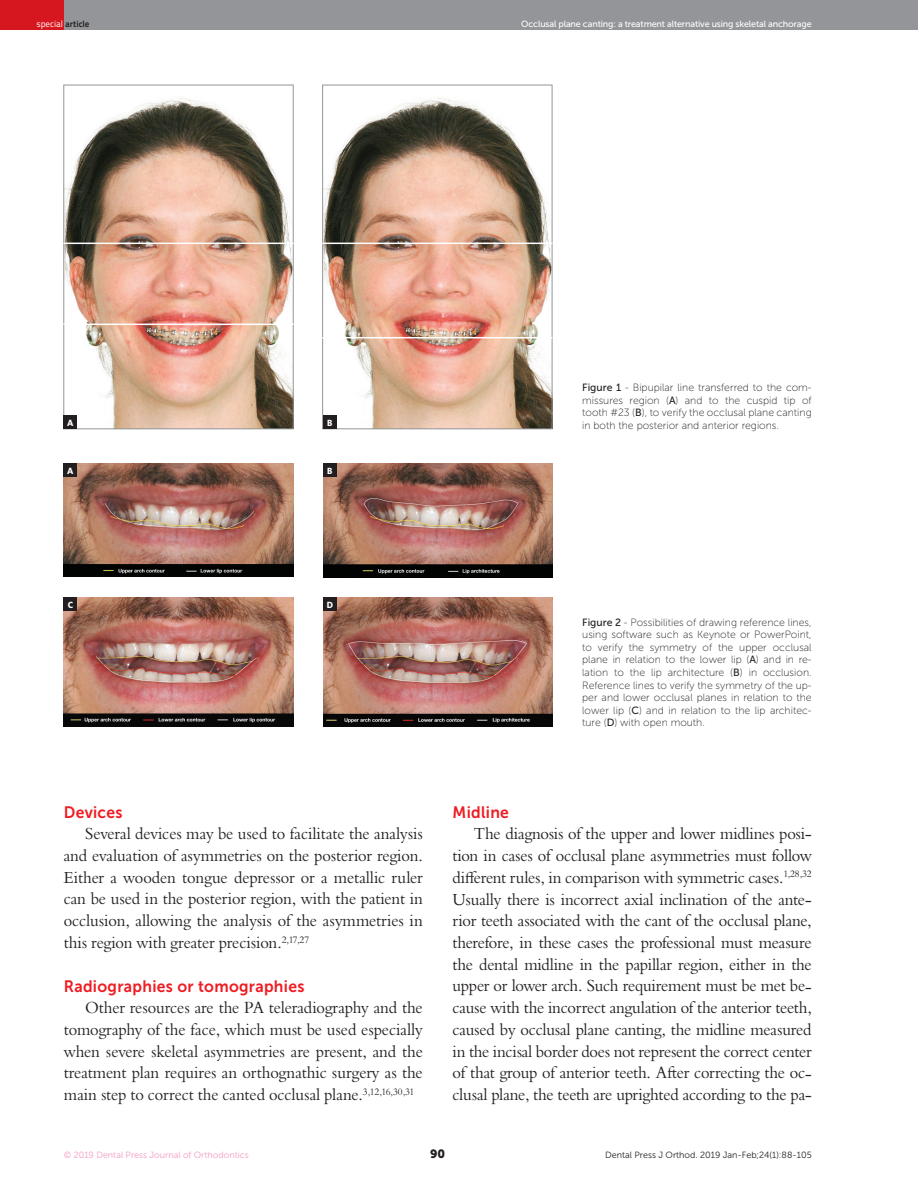
<style>
.page{position:relative;width:918px;height:1188px;background:#fff}
.page>*{position:absolute;margin:0;border:0;box-sizing:border-box;transform-origin:0 0}
.t1{font:16.5px/21.8px "Bergamo Std";letter-spacing:-.01em;color:#231f20;text-align:justify;scale:.95 1}
.t2{font:16.5px "Museo Sans 700";letter-spacing:.02em;color:#ee1d23;scale:.95 1}
.t3{font:12px "Museo Sans 900";color:#231f20}
.t4{font:10.5px/12.6px "Museo Sans 100";color:#231f20;text-align:justify}
.t5{font:9px "Museo Sans 500";letter-spacing:-.015em;color:#fff}
.t6{font:9px "Museo Sans 300";color:#231f20}
.t7{font:9px "Museo Sans 300";color:#f499c2}
.t8{font:9px "Titillium Text 22 L";color:#fff}
.t9{font:700 9px "Whitney";color:#fff}
.s1{font-weight:700;color:#231f20}
.s2{font-family:"Museo Sans 500"}
</style>
<div class="page">
<div style="left:0;top:0;width:918px;height:30px;background:#939598"></div>
<div style="left:0;top:0;width:64px;height:30px;background:#d7171f"></div>
<img style="left:64px;top:463px;width:229px;height:113px">
<img style="left:323px;top:463px;width:229px;height:114px">
<img style="left:64px;top:597px;width:229px;height:129px">
<img style="left:323px;top:597px;width:229px;height:129px">
<div style="left:64px;top:463px;width:13px;height:14px;background:#231f20"></div>
<div style="left:64px;top:597px;width:13px;height:14px;background:#231f20"></div>
<div style="left:323px;top:463px;width:13px;height:14px;background:#231f20"></div>
<div style="left:323px;top:597px;width:14px;height:14px;background:#231f20"></div>
<img style="left:65px;top:98px;width:227px;height:329px">
<div style="left:63px;top:85px;width:231px;height:344px;border:1px solid #939598"></div>
<img style="left:324px;top:98px;width:226px;height:329px">
<div style="left:322px;top:85px;width:230px;height:344px;border:1px solid #939598"></div>
<hr style="left:63px;top:243px;width:231px;height:1px;background:#fff">
<hr style="left:63px;top:324px;width:231px;height:1px;background:#fff">
<hr style="left:322px;top:243px;width:230px;height:1px;background:#fff">
<hr style="left:322px;top:337px;width:230px;height:1px;background:#fff">
<div style="left:64px;top:415px;width:13px;height:14px;background:#231f20"></div>
<div style="left:323px;top:415px;width:13px;height:14px;background:#231f20"></div>
<p class="t8" style="left:36px;top:17px;width:55px">special <span class="s1">article</span></p>
<p class="t5" style="left:521px;top:19px;width:292px">Occlusal plane canting: a treatment alternative using skeletal anchorage</p>
<p class="t9" style="left:67px;top:417px;width:8px">A</p>
<p class="t9" style="left:327px;top:417px;width:7px">B</p>
<p class="t9" style="left:67px;top:465px;width:8px">A</p>
<p class="t9" style="left:327px;top:465px;width:7px">B</p>
<p class="t4" style="left:582px;top:381px;width:231px"><span class="s2">Figure 1</span> - Bipupilar line transferred to the com&shy;missures region (<span class="s2">A</span>) and to the cuspid tip of tooth #23 (<span class="s2">B</span>), to verify the occlusal plane canting in both the posterior and anterior regions.</p>
<p class="t9" style="left:68px;top:599px;width:7px">C</p>
<p class="t9" style="left:327px;top:599px;width:8px">D</p>
<p class="t4" style="left:582px;top:616px;width:231px"><span class="s2">Figure 2</span> - Possibilities of drawing reference lines, using software such as Keynote or PowerPoint, to verify the symmetry of the upper occlusal plane in relation to the lower lip (<span class="s2">A</span>) and in re&shy;lation to the lip architecture (<span class="s2">B</span>) in occlusion.<br>Reference lines to verify the symmetry of the up&shy;per and lower occlusal planes in relation to the lower lip (<span class="s2">C</span>) and in relation to the lip architec&shy;ture (<span class="s2">D</span>) with open mouth.</p>
<p class="t2" style="left:64px;top:803px;width:63px">Devices</p>
<p class="t1" style="left:64px;top:823px;width:380px;text-indent:21px">Several devices may be used to facilitate the analysis and evaluation of asymmetries on the posterior region.<br>Either a wooden tongue depressor or a metallic ruler can be used in the posterior region, with the patient in occlusion, allowing the analysis of the asymmetries in this region with greater precision.<sup>2,17,27</sup></p>
<p class="t2" style="left:64px;top:977px;width:255px">Radiographies or tomographies</p>
<p class="t1" style="left:64px;top:997px;width:380px;text-indent:21px">Other resources are the PA teleradiography and the tomography of the face, which must be used especially when severe skeletal asymmetries are present, and the treatment plan requires an orthognathic surgery as the main step to correct the canted occlusal plane.<sup>3,12,16,30,31</sup></p>
<p class="t2" style="left:453px;top:803px;width:61px">Midline</p>
<p class="t1" style="left:453px;top:823px;width:380px;text-indent:21px">The diagnosis of the upper and lower midlines posi&shy;tion in cases of occlusal plane asymmetries must follow different rules, in comparison with symmetric cases.<sup>1,28,32<br></sup>Usually there is incorrect axial inclination of the ante&shy;rior teeth associated with the cant of the occlusal plane, therefore, in these cases the professional must measure the dental midline in the papillar region, either in the upper or lower arch. Such requirement must be met be&shy;cause with the incorrect angulation of the anterior teeth, caused by occlusal plane canting, the midline measured in the incisal border does not represent the correct center of that group of anterior teeth. After correcting the oc&shy;clusal plane, the teeth are uprighted according to the pa-</p>
<p class="t7" style="left:64px;top:1150px;width:186px">© 2019 Dental Press Journal of Orthodontics</p>
<p class="t3" style="left:430px;top:1147px;width:17px">90</p>
<p class="t6" style="left:605px;top:1150px;width:208px">Dental Press J Orthod. 2019 Jan-Feb;24(1):88-105</p>
</div>
